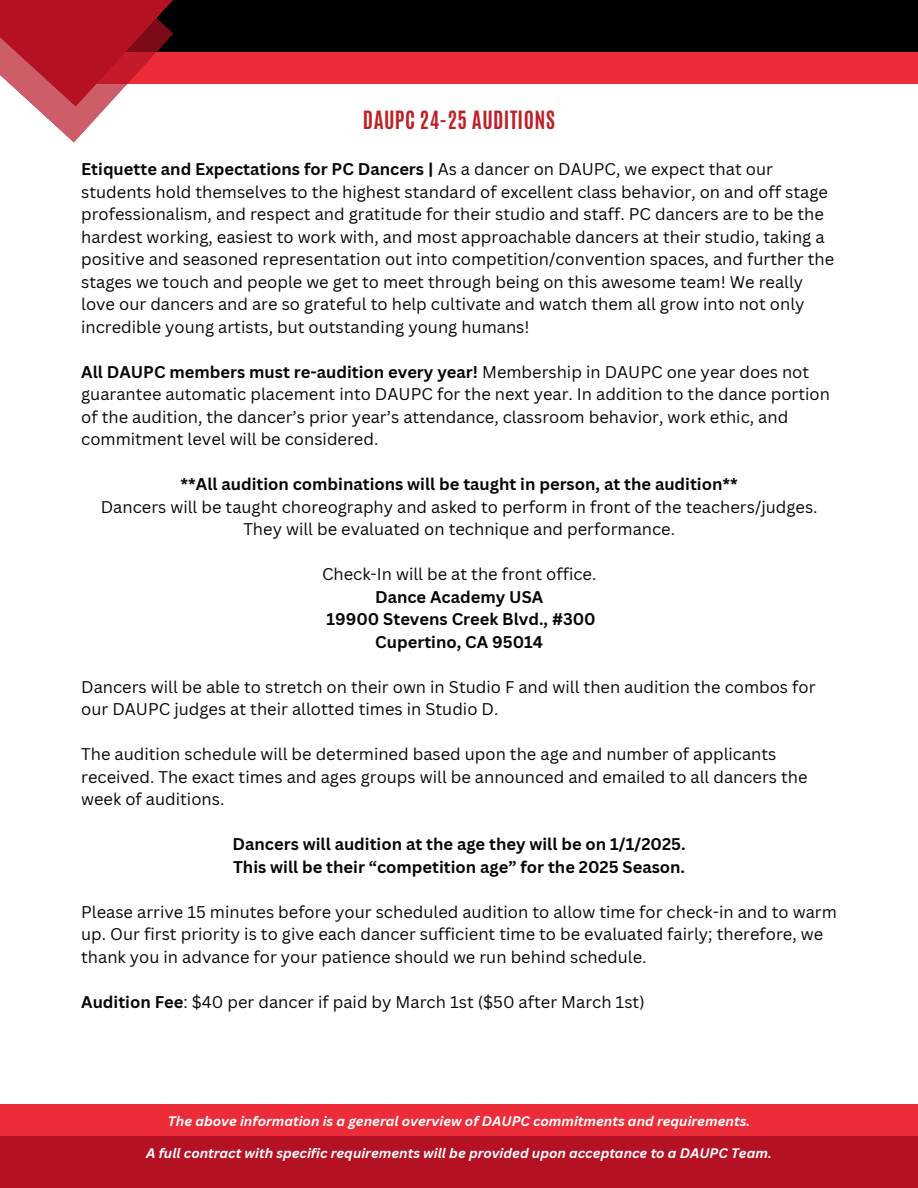
<style>
.page{position:relative;width:918px;height:1188px;background:#fff}
.page>*{position:absolute;margin:0;border:0;box-sizing:border-box;transform-origin:0 0}
.t1{font:700 21px "Antonio";letter-spacing:.02em;color:#be2025}
.t2{font:16.5px/22.5px "Canva Sans";color:#080704}
.t3{font:700 16.5px/22.5px "Canva Sans";color:#080704;text-align:center}
.t4{font:italic 700 13.5px "Canva Sans";color:#fff}
.s1{font-weight:700}
</style>
<div class="page">
<div style="left:80px;top:49px;width:838px;height:35px;background:#ec2c39"></div>
<div style="left:0;top:1104px;width:918px;height:35px;background:#ec2c39"></div>
<div style="left:91px;top:0;width:827px;height:52px;background:#000"></div>
<div style="left:0;top:1136px;width:918px;height:52px;background:#b41123"></div>
<svg style="left:0;top:0;width:174px;height:143px"></svg>
<p class="t1" style="left:363px;top:104px;width:194px">DAUPC 24-25 AUDITIONS</p>
<p class="t2" style="left:81px;top:158px;width:754px"><span class="s1">Etiquette and Expectations for PC Dancers |</span> As a dancer on DAUPC, we expect that our students hold themselves to the highest standard of excellent class behavior, on and off stage professionalism, and respect and gratitude for their studio and staff. PC dancers are to be the hardest working, easiest to work with, and most approachable dancers at their studio, taking a positive and seasoned representation out into competition/convention spaces, and further the stages we touch and people we get to meet through being on this awesome team! We really love our dancers and are so grateful to help cultivate and watch them all grow into not only incredible young artists, but outstanding young humans!</p>
<p class="t2" style="left:81px;top:361px;width:750px"><span class="s1">All DAUPC members must re-audition every year!</span> Membership in DAUPC one year does not guarantee automatic placement into DAUPC for the next year. In addition to the dance portion of the audition, the dancer’s prior year’s attendance, classroom behavior, work ethic, and commitment level will be considered.</p>
<p class="t3" style="left:180px;top:473px;width:559px">**All audition combinations will be taught in person, at the audition**</p>
<p class="t2" style="left:101px;top:496px;width:718px;text-align:center">Dancers will be taught choreography and asked to perform in front of the teachers/judges.<br>They will be evaluated on technique and performance.</p>
<p class="t2" style="left:322px;top:563px;width:276px">Check-In will be at the front office.</p>
<p class="t3" style="left:326px;top:586px;width:271px">Dance Academy USA<br>19900 Stevens Creek Blvd., #300<br>Cupertino, CA 95014</p>
<p class="t2" style="left:81px;top:676px;width:736px">Dancers will be able to stretch on their own in Studio F and will then audition the combos for our DAUPC judges at their allotted times in Studio D.</p>
<p class="t2" style="left:81px;top:743px;width:728px">The audition schedule will be determined based upon the age and number of applicants received. The exact times and ages groups will be announced and emailed to all dancers the week of auditions.</p>
<p class="t3" style="left:233px;top:833px;width:455px;text-align:left">Dancers will audition at the age they will be on 1/1/2025.<br>This will be their “competition age” for the 2025 Season.</p>
<p class="t2" style="left:81px;top:901px;width:757px">Please arrive 15 minutes before your scheduled audition to allow time for check-in and to warm up. Our first priority is to give each dancer sufficient time to be evaluated fairly; therefore, we thank you in advance for your patience should we run behind schedule.</p>
<p class="t2" style="left:81px;top:991px;width:565px"><span class="s1">Audition Fee</span>: $40 per dancer if paid by March 1st ($50 after March 1st)</p>
<p class="t4" style="left:168px;top:1113px;width:584px">The above information is a general overview of DAUPC commitments and requirements.</p>
<p class="t4" style="left:146px;top:1145px;width:627px">A full contract with specific requirements will be provided upon acceptance to a DAUPC Team.</p>
</div>
